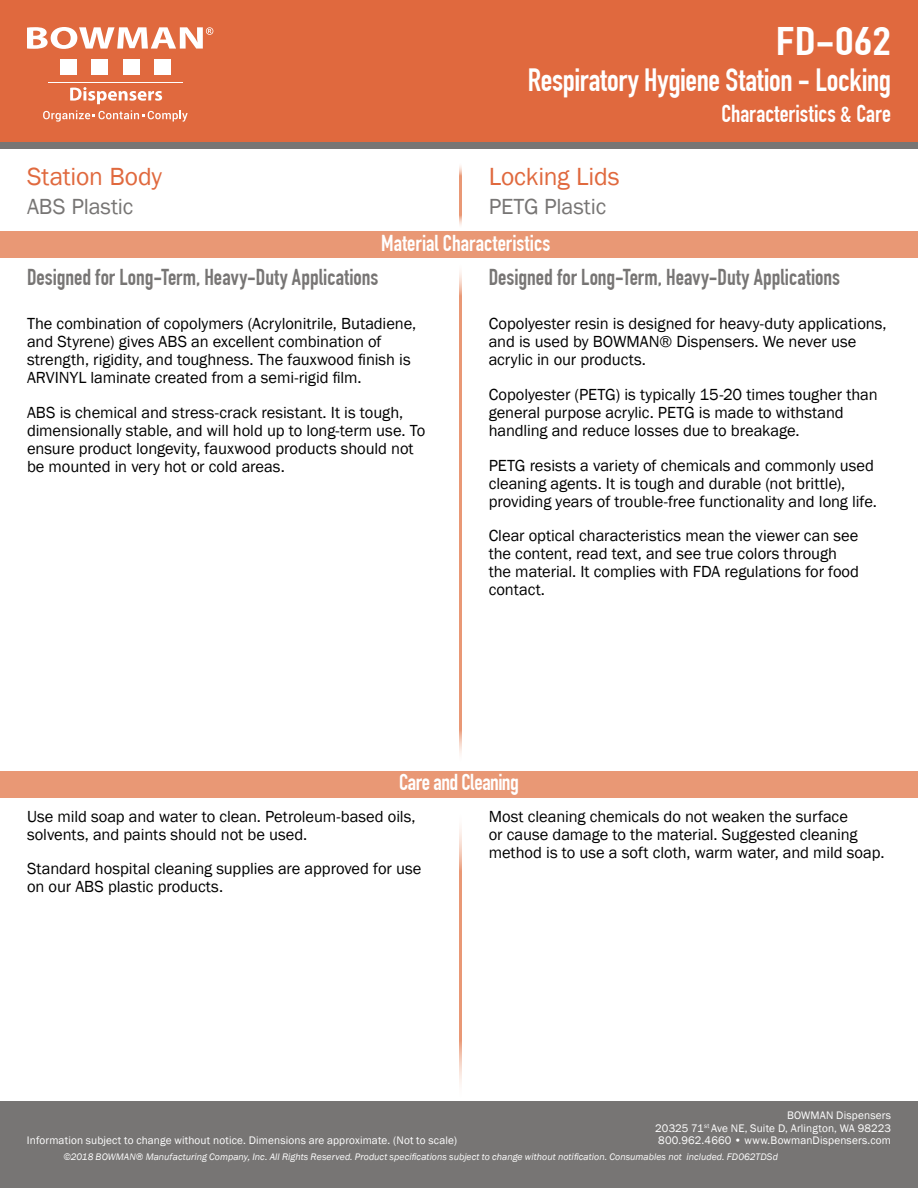
<style>
.page{position:relative;width:918px;height:1188px;background:#fff}
.page>*{position:absolute;margin:0;border:0;box-sizing:border-box;transform-origin:0 0}
.t1{font:700 39px "DIN Condensed";color:#fff;scale:1.28 1}
.t2{font:700 31.5px "DIN Condensed";letter-spacing:-.01em;color:#fff}
.t3{font:25.5px "Franklin Gothic";letter-spacing:-.005em;color:#e0693e}
.t4{font:700 24px "DIN Condensed";letter-spacing:.005em;color:#fff}
.t5{font:700 22.5px "DIN Condensed";color:#777574}
.t6{font:700 22.5px "DIN Condensed";color:#fff}
.t7{font:22.5px "Franklin Gothic";letter-spacing:-.005em;color:#777574}
.t8{font:700 22.5px "DIN Condensed";letter-spacing:-.02em;color:#fff}
.t9{font:16.5px/18px "Franklin Gothic";letter-spacing:-.005em;color:#000}
.t10{font:11.25px/12.8px "Franklin Gothic";letter-spacing:.01em;color:#fff;text-align:justify}
.t11{font:italic 9.75px "Franklin Gothic";letter-spacing:.005em;color:#fff}
</style>
<div class="page">
<div style="left:0;top:0;width:918px;height:148px;background:#777574"></div>
<div style="left:0;top:0;width:918px;height:142px;background:#e0693e"></div>
<div style="left:0;top:231px;width:918px;height:27px;background:#e99875"></div>
<div style="left:0;top:771px;width:918px;height:27px;background:#e99875"></div>
<div style="left:0;top:1101px;width:918px;height:87px;background:#777574"></div>
<svg style="left:27px;top:27px;width:186px;height:22px"></svg>
<div style="left:60px;top:59px;width:17px;height:16px;background:#fff"></div>
<div style="left:92px;top:59px;width:16px;height:16px;background:#fff"></div>
<div style="left:123px;top:59px;width:17px;height:16px;background:#fff"></div>
<div style="left:154px;top:59px;width:17px;height:16px;background:#fff"></div>
<hr style="left:49px;top:82px;width:134px;height:1px;background:#fff">
<svg style="left:70px;top:87px;width:92px;height:17px"></svg>
<svg style="left:43px;top:110px;width:145px;height:12px"></svg>
<hr style="left:459px;top:163px;width:3px;height:64px;background:#e99875">
<hr style="left:459px;top:263px;width:3px;height:499px;background:#e99875">
<hr style="left:459px;top:811px;width:3px;height:289px;background:#e99875">
<h1 class="t1" style="left:776px;top:27px;width:91px">FD-062</h1>
<h2 class="t2" style="left:528px;top:68px;width:365px">Respiratory Hygiene Station - Locking</h2>
<h3 class="t3" style="left:27px;top:168px;width:137px">Station Body</h3>
<h3 class="t7" style="left:27px;top:199px;width:108px">ABS Plastic</h3>
<h3 class="t3" style="left:489px;top:168px;width:132px">Locking Lids</h3>
<h3 class="t7" style="left:489px;top:199px;width:119px">PETG Plastic</h3>
<h3 class="t6" style="left:381px;top:235px;width:171px">Material Characteristics</h3>
<h3 class="t4" style="left:721px;top:104px;width:171px">Characteristics &amp; Care</h3>
<h3 class="t5" style="left:27px;top:269px;width:353px">Designed for Long-Term, Heavy-Duty Applications</h3>
<h3 class="t5" style="left:489px;top:269px;width:353px">Designed for Long-Term, Heavy-Duty Applications</h3>
<p class="t9" style="left:27px;top:316px;width:391px">The combination of copolymers (Acrylonitrile, Butadiene, and Styrene) gives ABS an excellent combination of strength, rigidity, and toughness. The fauxwood 昀椀nish is ARVINYL laminate created from a semi-rigid 昀椀lm.</p>
<p class="t9" style="left:27px;top:405px;width:400px">ABS is chemical and stress-crack resistant. It is tough, dimensionally stable, and will hold up to long-term use. To ensure product longevity, fauxwood products should not be mounted in very hot or cold areas.</p>
<p class="t9" style="left:489px;top:316px;width:399px">Copolyester resin is designed for heavy-duty applications, and is used by BOWMAN® Dispensers. We never use acrylic in our products.</p>
<p class="t9" style="left:489px;top:387px;width:391px">Copolyester (PETG) is typically 15-20 times tougher than general purpose acrylic. PETG is made to withstand handling and reduce losses due to breakage.</p>
<p class="t9" style="left:489px;top:457px;width:390px">PETG resists a variety of chemicals and commonly used cleaning agents. It is tough and durable (not brittle), providing years of trouble-free functionality and long life.</p>
<p class="t9" style="left:489px;top:528px;width:372px">Clear optical characteristics mean the viewer can see the content, read text, and see true colors through the material. It complies with FDA regulations for food contact.</p>
<h3 class="t8" style="left:399px;top:774px;width:121px">Care and Cleaning</h3>
<p class="t9" style="left:27px;top:808px;width:390px">Use mild soap and water to clean. Petroleum-based oils, solvents, and paints should not be used.</p>
<p class="t9" style="left:27px;top:861px;width:396px">Standard hospital cleaning supplies are approved for use on our ABS plastic products.</p>
<p class="t9" style="left:489px;top:808px;width:397px">Most cleaning chemicals do not weaken the surface<br>or cause damage to the material. Suggested cleaning method is to use a soft cloth, warm water, and mild soap.</p>
<p class="t10" style="left:655px;top:1110px;width:237px;text-indent:132px">BOWMAN Dispensers 20325 71<sup>st</sup> Ave NE, Suite D, Arlington, WA 98223<br>800.962.4660 • www.BowmanDispensers.com</p>
<p class="t11" style="left:63px;top:1151px;width:716px">©2018 BOWMAN® Manufacturing Company, Inc. All Rights Reserved. Product speci昀椀cations subject to change without noti昀椀cation. Consumables not included. FD062TDSd</p>
<p class="t10" style="left:27px;top:1135px;width:432px">Information subject to change without notice. Dimensions are approximate. (Not to scale)</p>
</div>
